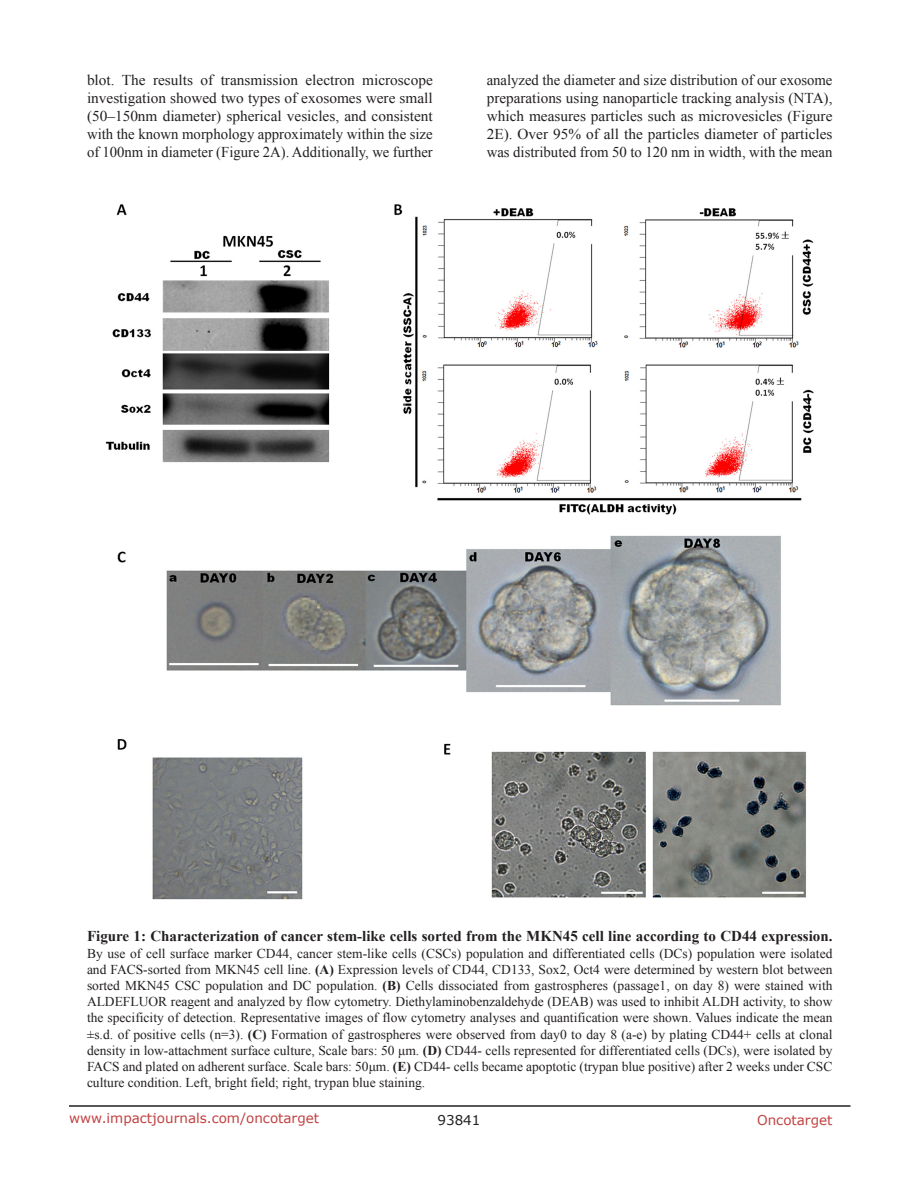
<style>
.page{position:relative;width:918px;height:1188px;background:#fff}
.page>*{position:absolute;margin:0;border:0;box-sizing:border-box;transform-origin:0 0}
.BodyText{font:15px/18px "Times New Roman";color:#231f20;text-align:justify}
.figuretext{font:700 15px "Times New Roman";color:#231f20}
.figuretext-2{font:13.5px/16.2px "Times New Roman";color:#231f20;text-align:justify}
.t1{font:13.5px "Verdana";color:#c24141}
.t2{font:13.5px "Verdana";color:#231f20}
.s1{font-weight:700}
</style>
<div class="page">
<hr style="left:69px;top:1105px;width:781px;height:2px;background:#231f20">
<img style="left:105px;top:204px;width:709px;height:696px">
<p class="BodyText" style="left:87px;top:71px;width:347px">blot. The results of transmission electron microscope investigation showed two types of exosomes were small (50–150nm diameter) spherical vesicles, and consistent with the known morphology approximately within the size of 100nm in diameter (Figure 2A). Additionally, we further</p>
<p class="BodyText" style="left:487px;top:71px;width:347px">analyzed the diameter and size distribution of our exosome preparations using nanoparticle tracking analysis (NTA), which measures particles such as microvesicles (Figure 2E). Over 95% of all the particles diameter of particles was distributed from 50 to 120 nm in width, with the mean</p>
<p class="figuretext" style="left:87px;top:926px;width:747px">Figure 1: Characterization of cancer stem-like cells sorted from the MKN45 cell line according to CD44 expression.</p>
<p class="figuretext-2" style="left:87px;top:945px;width:747px">By use of cell surface marker CD44, cancer stem-like cells (CSCs) population and differentiated cells (DCs) population were isolated and FACS-sorted from MKN45 cell line. <span class="s1">(A)</span> Expression levels of CD44, CD133, Sox2, Oct4 were determined by western blot between sorted MKN45 CSC population and DC population. <span class="s1">(B)</span> Cells dissociated from gastrospheres (passage1, on day 8) were stained with ALDEFLUOR reagent and analyzed by flow cytometry. Diethylaminobenzaldehyde (DEAB) was used to inhibit ALDH activity, to show the specificity of detection. Representative images of flow cytometry analyses and quantification were shown. Values indicate the mean ±s.d. of positive cells (n=3). <span class="s1">(C)</span> Formation of gastrospheres were observed from day0 to day 8 (a-e) by plating CD44+ cells at clonal density in low-attachment surface culture, Scale bars: 50 μm. <span class="s1">(D)</span> CD44- cells represented for differentiated cells (DCs), were isolated by FACS and plated on adherent surface. Scale bars: 50μm. <span class="s1">(E)</span> CD44- cells became apoptotic (trypan blue positive) after 2 weeks under CSC culture condition. Left, bright field; right, trypan blue staining.</p>
<p class="t1" style="left:69px;top:1109px;width:252px">www.impactjournals.com/oncotarget</p>
<p class="t2" style="left:438px;top:1111px;width:44px">93841</p>
<p class="t1" style="left:757px;top:1111px;width:77px">Oncotarget</p>
</div>
